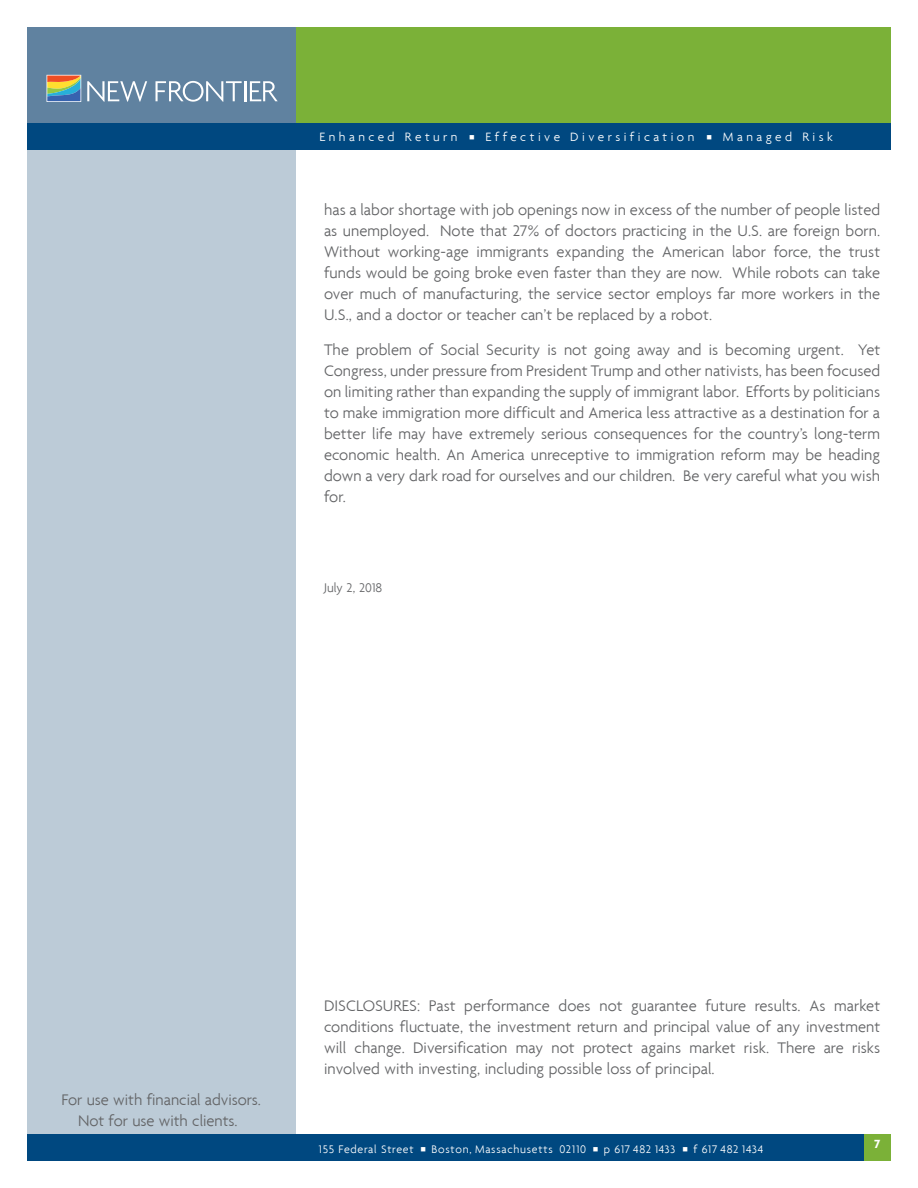
<style>
.page{position:relative;width:918px;height:1188px;background:#fff}
.page>*{position:absolute;margin:0;border:0;box-sizing:border-box;transform-origin:0 0}
.t1{font:300 16.5px/21px "Agenda";letter-spacing:.005em;color:#636466;text-align:justify}
.t2{font:300 13.5px "Agenda";letter-spacing:.005em;color:#636466}
.t3{font:300 13.05px "Agenda";letter-spacing:.265em;color:#fff}
.t4{font:700 12.75px "Agenda";color:#fff}
.t5{font:300 11.85px "Agenda";letter-spacing:.065em;color:#fff}
</style>
<div class="page">
<div style="left:27px;top:27px;width:864px;height:108px;background:#7bb138"></div>
<div style="left:27px;top:27px;width:268px;height:108px;background:#6082a0"></div>
<div style="left:47px;top:75px;width:34px;height:27px;border:1px solid #fff"></div>
<svg style="left:87px;top:81px;width:60px;height:21px"></svg>
<svg style="left:156px;top:81px;width:86px;height:21px"></svg>
<hr style="left:244px;top:81px;width:2px;height:20px;background:#fff">
<svg style="left:250px;top:81px;width:28px;height:20px"></svg>
<svg style="left:47px;top:76px;width:33px;height:25px"></svg>
<div style="left:27px;top:123px;width:268px;height:1038px;background:#bccbd7"></div>
<div style="left:27px;top:1134px;width:864px;height:27px;background:#004880"></div>
<div style="left:27px;top:123px;width:864px;height:27px;background:#004880"></div>
<div style="left:864px;top:1134px;width:27px;height:27px;background:#7bb138"></div>
<p class="t3" style="left:319px;top:129px;width:140px">Enhanced Return</p>
<p class="t3" style="left:485px;top:129px;width:210px">Effective Diversification</p>
<p class="t3" style="left:723px;top:129px;width:111px">Managed Risk</p>
<p class="t1" style="left:324px;top:199px;width:558px">has a labor shortage with job openings now in excess of the number of people listed as unemployed. Note that 27% of doctors practicing in the U.S. are foreign born.<br>Without working-age immigrants expanding the American labor force, the trust funds would be going broke even faster than they are now. While robots can take over much of manufacturing, the service sector employs far more workers in the U.S., and a doctor or teacher can’t be replaced by a robot.</p>
<p class="t1" style="left:324px;top:339px;width:558px">The problem of Social Security is not going away and is becoming urgent. Yet Congress, under pressure from President Trump and other nativists, has been focused on limiting rather than expanding the supply of immigrant labor. Efforts by politicians to make immigration more difficult and America less attractive as a destination for a better life may have extremely serious consequences for the country’s long-term economic health. An America unreceptive to immigration reform may be heading down a very dark road for ourselves and our children. Be very careful what you wish for.</p>
<p class="t2" style="left:324px;top:579px;width:60px">July 2, 2018</p>
<p class="t1" style="left:62px;top:1089px;width:201px;text-align:center">For use with financial advisors.<br>Not for use with clients.</p>
<p class="t1" style="left:324px;top:995px;width:558px">DISCLOSURES: Past performance does not guarantee future results. As market conditions fluctuate, the investment return and principal value of any investment will change. Diversification may not protect agains market risk. There are risks involved with investing, including possible loss of principal.</p>
<p class="t5" style="left:319px;top:1142px;width:96px">155 Federal Street</p>
<p class="t5" style="left:432px;top:1142px;width:156px">Boston, Massachusetts 02110</p>
<p class="t5" style="left:604px;top:1142px;width:73px">p 617 482 1433</p>
<p class="t5" style="left:694px;top:1142px;width:71px">f 617 482 1434</p>
<p class="t4" style="left:875px;top:1136px;width:7px">7</p>
</div>
